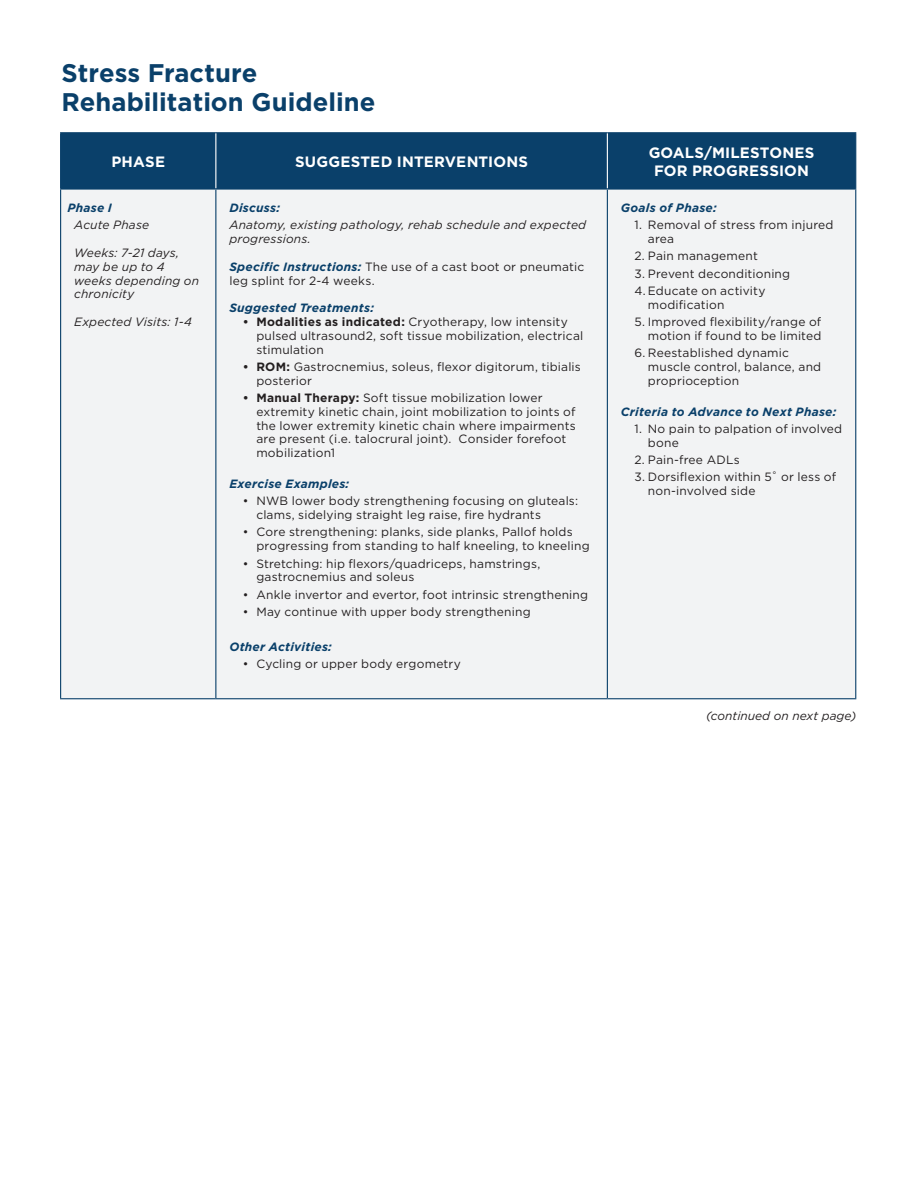
<style>
.page{position:relative;width:918px;height:1188px;background:#fff}
.page>*{position:absolute;margin:0;border:0;box-sizing:border-box;transform-origin:0 0}
.t1{font:700 25.5px/29.2px "Gotham";color:#0a406a}
.t2{font:700 15px/17.2px "Gotham";letter-spacing:.015em;color:#fff;text-align:center}
.t3{font:12px/13.8px "Gotham";letter-spacing:.015em;color:#231f20}
.t4{font:italic 12px/13.8px "Gotham";letter-spacing:.01em;color:#231f20}
.t5{font:italic 700 12px "Gotham";letter-spacing:.02em;color:#0a406a}
.s1{font-weight:700;font-style:italic;color:#0a406a}
.s2{font-weight:700}
</style>
<div class="page">
<div style="left:61px;top:133px;width:794px;height:55px;background:#0a406a"></div>
<div style="left:61px;top:190px;width:794px;height:508px;background:#f2f3f4"></div>
<hr style="left:60px;top:132px;width:156px;height:1px;background:#0a406a">
<hr style="left:60px;top:133px;width:1px;height:55px;background:#0a406a">
<hr style="left:216px;top:132px;width:391px;height:1px;background:#0a406a">
<hr style="left:607px;top:132px;width:249px;height:1px;background:#0a406a">
<hr style="left:855px;top:133px;width:1px;height:55px;background:#0a406a">
<hr style="left:215px;top:133px;width:1px;height:55px;background:#fff">
<hr style="left:607px;top:133px;width:1px;height:55px;background:#fff">
<hr style="left:60px;top:188px;width:156px;height:2px;background:#0a406a">
<hr style="left:60px;top:190px;width:1px;height:508px;background:#0a406a">
<hr style="left:216px;top:188px;width:391px;height:2px;background:#0a406a">
<hr style="left:215px;top:190px;width:1px;height:508px;background:#0a406a">
<hr style="left:607px;top:188px;width:249px;height:2px;background:#0a406a">
<hr style="left:607px;top:190px;width:1px;height:508px;background:#0a406a">
<hr style="left:855px;top:190px;width:1px;height:508px;background:#0a406a">
<hr style="left:60px;top:698px;width:156px;height:1px;background:#0a406a">
<hr style="left:216px;top:698px;width:391px;height:1px;background:#0a406a">
<hr style="left:607px;top:698px;width:249px;height:1px;background:#0a406a">
<h1 class="t1" style="left:62px;top:58px;width:315px">Stress Fracture<br>Rehabilitation Guideline</h1>
<p class="t2" style="left:111px;top:153px;width:55px">PHASE</p>
<p class="t2" style="left:295px;top:153px;width:235px">SUGGESTED INTERVENTIONS</p>
<p class="t2" style="left:649px;top:144px;width:167px">GOALS/MILESTONES<br>FOR PROGRESSION</p>
<p class="t5" style="left:67px;top:200px;width:46px">Phase I</p>
<p class="t4" style="left:74px;top:218px;width:77px">Acute Phase</p>
<p class="t4" style="left:74px;top:246px;width:127px">Weeks: 7-21 days, may be up to 4 weeks depending on chronicity</p>
<p class="t4" style="left:74px;top:315px;width:119px">Expected Visits: 1-4</p>
<p class="t5" style="left:229px;top:200px;width:52px">Discuss:</p>
<p class="t4" style="left:229px;top:218px;width:358px">Anatomy, existing pathology, rehab schedule and expected progressions.</p>
<p class="t3" style="left:229px;top:259px;width:356px"><span class="s1">Specific Instructions:</span> The use of a cast boot or pneumatic leg splint for 2-4 weeks.</p>
<p class="t5" style="left:229px;top:300px;width:146px">Suggested Treatments:</p>
<p class="t3" style="left:256px;top:315px;width:328px;text-indent:-14px"><span class="s2">• Modalities as indicated:</span> Cryotherapy, low intensity pulsed ultrasound2, soft tissue mobilization, electrical stimulation</p>
<p class="t3" style="left:256px;top:360px;width:326px;text-indent:-14px"><span class="s2">• ROM:</span> Gastrocnemius, soleus, flexor digitorum, tibialis posterior</p>
<p class="t3" style="left:256px;top:391px;width:321px;text-indent:-14px"><span class="s2">• Manual Therapy:</span> Soft tissue mobilization lower extremity kinetic chain, joint mobilization to joints of the lower extremity kinetic chain where impairments are present (i.e. talocrural joint). Consider forefoot mobilization1</p>
<p class="t5" style="left:229px;top:476px;width:121px">Exercise Examples:</p>
<p class="t3" style="left:256px;top:494px;width:323px;text-indent:-14px">• NWB lower body strengthening focusing on gluteals: clams, sidelying straight leg raise, fire hydrants</p>
<p class="t3" style="left:256px;top:525px;width:335px;text-indent:-14px">• Core strengthening: planks, side planks, Pallof holds progressing from standing to half kneeling, to kneeling</p>
<p class="t3" style="left:256px;top:556px;width:285px;text-indent:-14px">• Stretching: hip flexors/quadriceps, hamstrings, gastrocnemius and soleus</p>
<p class="t3" style="left:243px;top:587px;width:347px">• Ankle invertor and evertor, foot intrinsic strengthening</p>
<p class="t3" style="left:243px;top:605px;width:289px">• May continue with upper body strengthening</p>
<p class="t5" style="left:229px;top:638px;width:104px">Other Activities:</p>
<p class="t3" style="left:243px;top:656px;width:219px">• Cycling or upper body ergometry</p>
<p class="t5" style="left:621px;top:200px;width:97px">Goals of Phase:</p>
<p class="t3" style="left:648px;top:218px;width:187px;text-indent:-14px">1. Removal of stress from injured area</p>
<p class="t3" style="left:634px;top:249px;width:125px">2. Pain management</p>
<p class="t3" style="left:634px;top:266px;width:157px">3. Prevent deconditioning</p>
<p class="t3" style="left:648px;top:284px;width:119px;text-indent:-14px">4. Educate on activity modification</p>
<p class="t3" style="left:634px;top:315px;width:189px;text-align:right">5. Improved flexibility/range of motion if found to be limited</p>
<p class="t3" style="left:648px;top:346px;width:175px;text-indent:-14px">6. Reestablished dynamic muscle control, balance, and proprioception</p>
<p class="t5" style="left:621px;top:404px;width:217px">Criteria to Advance to Next Phase:</p>
<p class="t3" style="left:648px;top:422px;width:196px;text-indent:-14px">1. No pain to palpation of involved bone</p>
<p class="t3" style="left:634px;top:453px;width:107px">2. Pain-free ADLs</p>
<p class="t3" style="left:648px;top:470px;width:190px;text-indent:-14px">3. Dorsiflexion within 5˚ or less of non-involved side</p>
<p class="t4" style="left:706px;top:709px;width:152px">(continued on next page)</p>
</div>
